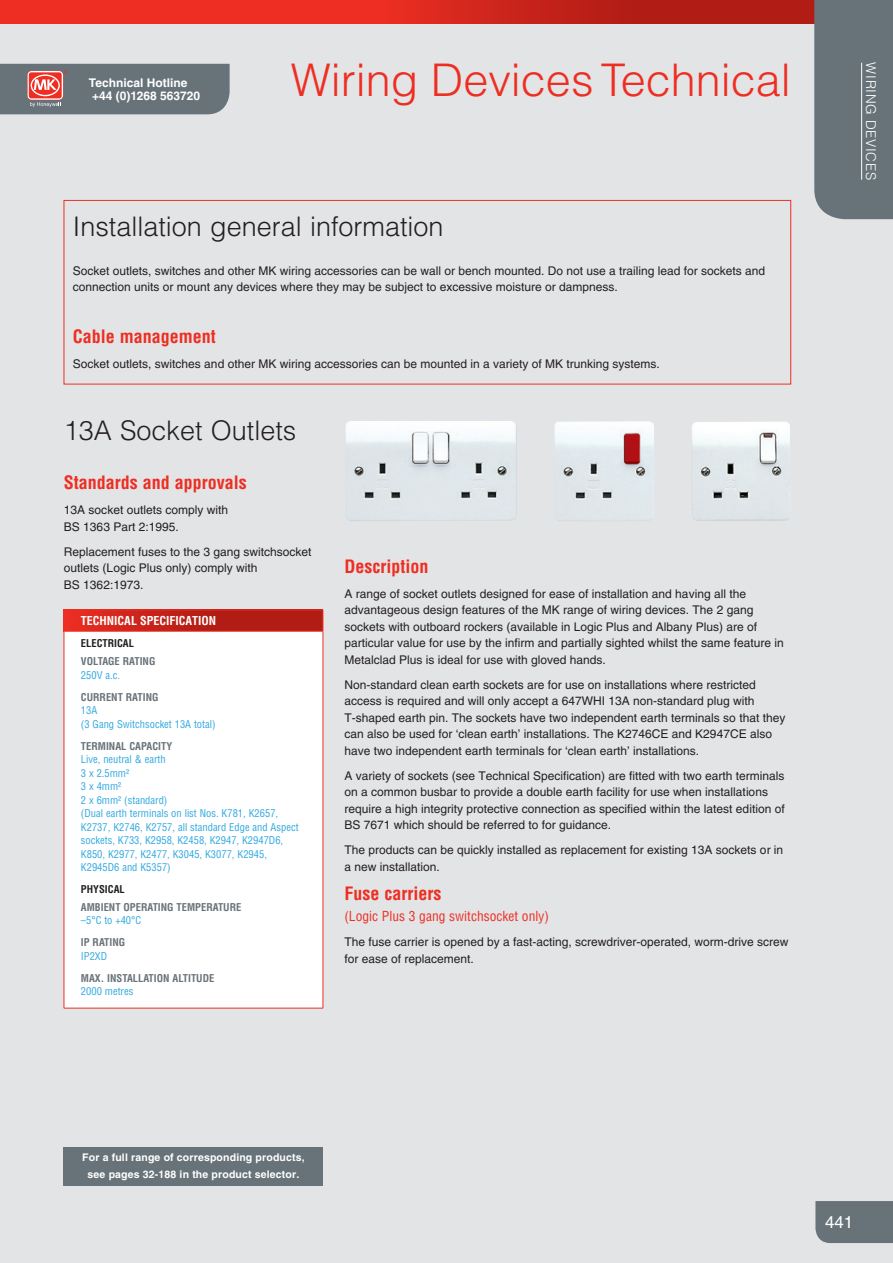
<style>
.page{position:relative;width:893px;height:1263px;background:#e3e4e6}
.page>*{position:absolute;margin:0;border:0;box-sizing:border-box;transform-origin:0 0}
.t1{font:300 45px "Helvetica LT Std";color:#ee2e22}
.TEC_HEADERS_BLACK{font:300 27px "Helvetica LT Std";color:#231f20}
.TECH_sub_head_red{font:700 condensed 18px "Helvetica LT Std";color:#ee2e22}
.t2{font:16.95px "Helvetica LT Std";color:#fff}
.TECH_sub_head_red-2{font:condensed 13.5px "Helvetica LT Std";color:#ee2e22}
.t3{font:300 13.5px "Helvetica LT Std";letter-spacing:.05em;color:#fff}
.Tec_body_Text{font:12px/16.5px "Helvetica LT Std";color:#231f20}
.t4{font:700 12px/13.5px "Helvetica LT Std";color:#fff}
.TECH_spec_whitehead{font:700 condensed 12px "Helvetica LT Std";color:#fff}
.TECH_spec_text_Blue{font:condensed 10.5px/13.5px "Helvetica LT Std";color:#31a9df}
.GREY_SUBS_TEC_SPEC_T{font:700 condensed 10.5px "Helvetica LT Std";color:#687379}
.Tec_body_Text-2{font:700 10.5px/16.5px "Helvetica LT Std";letter-spacing:.015em;color:#fff;text-align:center}
.Tech_electrical_phys{font:700 condensed 10.5px "Helvetica LT Std";color:#231f20}
</style>
<div class="page">
<svg style="left:1px;top:0;width:813px;height:23px;background:#d6271d"></svg>
<svg style="left:0;top:0;width:1px;height:23px"></svg>
<div style="left:815px;top:1201px;width:78px;height:42px;background:#687379"></div>
<div style="left:814px;top:0;width:79px;height:219px;background:#687379"></div>
<hr style="left:861px;top:63px;width:1px;height:117px;background:#fff">
<svg style="left:0;top:64px;width:230px;height:50px;background:#76757a"></svg>
<div style="left:64px;top:1147px;width:259px;height:39px;background:#687379"></div>
<div style="left:64px;top:610px;width:259px;height:21px;background:linear-gradient(to right,#df2a20,#a21912)"></div>
<div style="left:64px;top:631px;width:259px;height:377px;background:#fff"></div>
<hr style="left:64px;top:610px;width:259px;height:1px;background:#ee2e22">
<svg style="left:64px;top:611px;width:1px;height:20px"></svg>
<svg style="left:323px;top:610px;width:1px;height:21px"></svg>
<hr style="left:64px;top:631px;width:259px;height:1px;background:#ee2e22">
<hr style="left:64px;top:631px;width:1px;height:377px;background:#ee2e22">
<hr style="left:323px;top:631px;width:1px;height:377px;background:#ee2e22">
<hr style="left:64px;top:1008px;width:259px;height:1px;background:#ee2e22">
<div style="left:64px;top:200px;width:727px;height:184px;border:1px solid #ee2e22"></div>
<img style="left:692px;top:422px;width:98px;height:99px">
<img style="left:346px;top:421px;width:171px;height:100px">
<img style="left:554px;top:421px;width:100px;height:100px">
<p class="t4" style="left:89px;top:76px;width:113px">Technical Hotline +44 (0)1268 563720</p>
<h1 class="t1" style="left:291px;top:52px;width:501px">Wiring Devices Technical</h1>
<p class="TEC_HEADERS_BLACK" style="left:73px;top:209px;width:372px">Installation general information</p>
<p class="Tec_body_Text" style="left:73px;top:262px;width:694px">Socket outlets, switches and other MK wiring accessories can be wall or bench mounted. Do not use a trailing lead for sockets and connection units or mount any devices where they may be subject to excessive moisture or dampness.</p>
<p class="TECH_sub_head_red" style="left:73px;top:325px;width:144px">Cable management</p>
<p class="Tec_body_Text" style="left:73px;top:356px;width:588px">Socket outlets, switches and other MK wiring accessories can be mounted in a variety of MK trunking systems.</p>
<p class="TEC_HEADERS_BLACK" style="left:64px;top:414px;width:234px">13A Socket Outlets</p>
<p class="TECH_sub_head_red" style="left:64px;top:471px;width:184px">Standards and approvals</p>
<p class="Tec_body_Text" style="left:64px;top:502px;width:166px">13A socket outlets comply with<br>BS 1363 Part 2:1995.</p>
<p class="Tec_body_Text" style="left:64px;top:543px;width:249px">Replacement fuses to the 3 gang switchsocket outlets (Logic Plus only) comply with<br>BS 1362:1973.</p>
<p class="TECH_spec_whitehead" style="left:81px;top:613px;width:137px">TECHNICAL SPECIFICATION</p>
<p class="Tech_electrical_phys" style="left:81px;top:637px;width:55px">ELECTRICAL</p>
<p class="GREY_SUBS_TEC_SPEC_T" style="left:81px;top:655px;width:76px">VOLTAGE RATING</p>
<p class="TECH_spec_text_Blue" style="left:81px;top:668px;width:41px">250V a.c.</p>
<p class="GREY_SUBS_TEC_SPEC_T" style="left:81px;top:690px;width:79px">CURRENT RATING</p>
<p class="TECH_spec_text_Blue" style="left:81px;top:703px;width:136px">13A<br>(3 Gang Switchsocket 13A total)</p>
<p class="GREY_SUBS_TEC_SPEC_T" style="left:81px;top:739px;width:93px">TERMINAL CAPACITY</p>
<p class="TECH_spec_text_Blue" style="left:81px;top:752px;width:219px">Live, neutral &amp; earth<br>3 x 2.5mm²<br>3 x 4mm²<br>2 x 6mm² (standard)<br>(Dual earth terminals on list Nos. K781, K2657,<br>K2737, K2746, K2757, all standard Edge and Aspect sockets, K733, K2958, K2458, K2947, K2947D6,<br>K850, K2977, K2477, K3045, K3077, K2945,<br>K2945D6 and K5357)</p>
<p class="Tech_electrical_phys" style="left:81px;top:883px;width:45px">PHYSICAL</p>
<p class="GREY_SUBS_TEC_SPEC_T" style="left:81px;top:900px;width:162px">AMBIENT OPERATING TEMPERATURE</p>
<p class="TECH_spec_text_Blue" style="left:81px;top:914px;width:62px">–5°C to +40°C</p>
<p class="GREY_SUBS_TEC_SPEC_T" style="left:81px;top:936px;width:46px">IP RATING</p>
<p class="TECH_spec_text_Blue" style="left:81px;top:949px;width:28px">IP2XD</p>
<p class="GREY_SUBS_TEC_SPEC_T" style="left:81px;top:971px;width:135px">MAX. INSTALLATION ALTITUDE</p>
<p class="TECH_spec_text_Blue" style="left:81px;top:985px;width:54px">2000 metres</p>
<p class="TECH_sub_head_red" style="left:344px;top:555px;width:85px">Description</p>
<p class="Tec_body_Text" style="left:344px;top:585px;width:441px">A range of socket outlets designed for ease of installation and having all the advantageous design features of the MK range of wiring devices. The 2 gang sockets with outboard rockers (available in Logic Plus and Albany Plus) are of particular value for use by the infirm and partially sighted whilst the same feature in Metalclad Plus is ideal for use with gloved hands.</p>
<p class="Tec_body_Text" style="left:344px;top:676px;width:442px">Non-standard clean earth sockets are for use on installations where restricted access is required and will only accept a 647WHI 13A non-standard plug with T-shaped earth pin. The sockets have two independent earth terminals so that they can also be used for ‘clean earth’ installations. The K2746CE and K2947CE also have two independent earth terminals for ‘clean earth’ installations.</p>
<p class="Tec_body_Text" style="left:344px;top:767px;width:442px">A variety of sockets (see Technical Specification) are fitted with two earth terminals on a common busbar to provide a double earth facility for use when installations require a high integrity protective connection as specified within the latest edition of BS 7671 which should be referred to for guidance.</p>
<p class="Tec_body_Text" style="left:344px;top:842px;width:440px">The products can be quickly installed as replacement for existing 13A sockets or in a new installation.</p>
<p class="TECH_sub_head_red" style="left:344px;top:882px;width:98px">Fuse carriers</p>
<p class="TECH_sub_head_red-2" style="left:344px;top:908px;width:206px">(Logic Plus 3 gang switchsocket only)</p>
<p class="Tec_body_Text" style="left:344px;top:934px;width:446px">The fuse carrier is opened by a fast-acting, screwdriver-operated, worm-drive screw for ease of replacement.</p>
<p class="t3" style="left:879px;top:62px;width:119px;rotate:90deg">WIRING DEVICES</p>
<p class="Tec_body_Text-2" style="left:82px;top:1149px;width:224px">For a full range of corresponding products, see pages 32-188 in the product selector.</p>
<h3 class="t2" style="left:825px;top:1212px;width:30px">441</h3>
</div>
